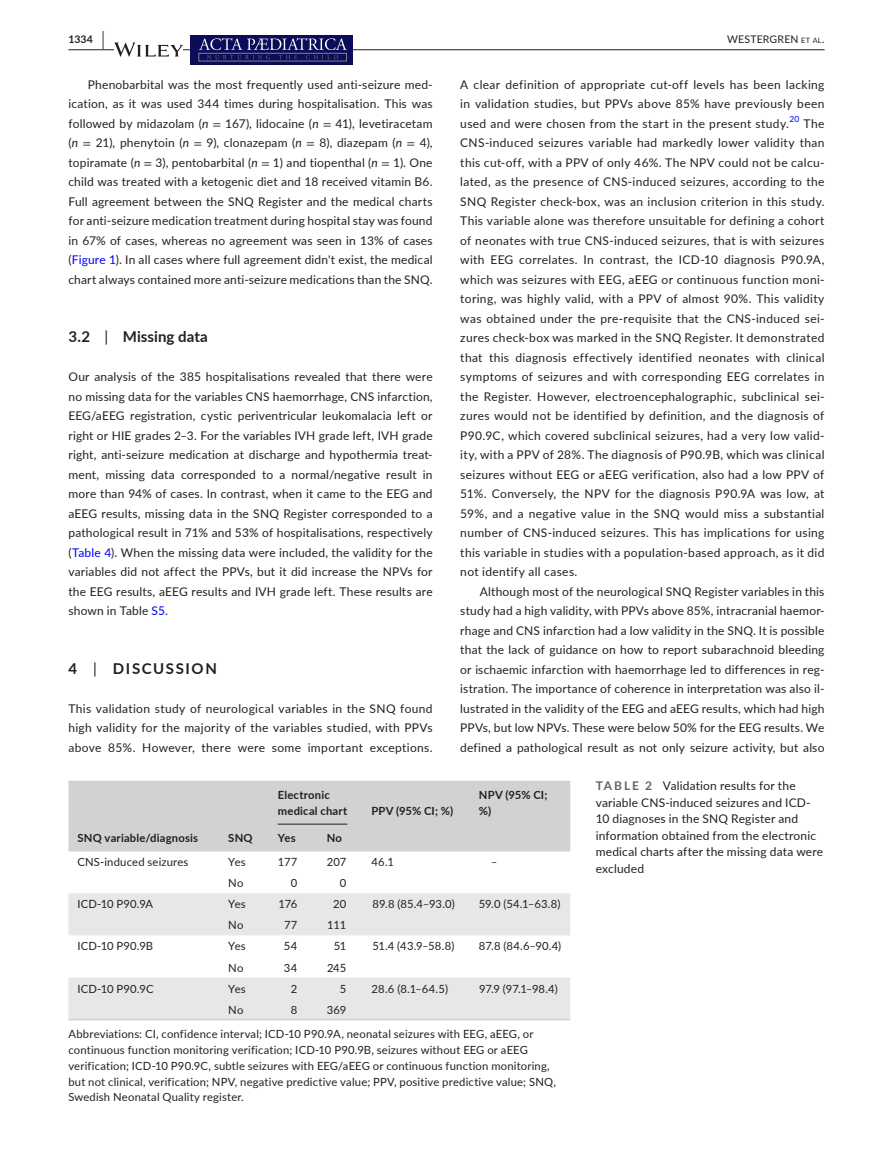
<style>
.page{position:relative;width:893px;height:1174px;background:#fff}
.page>*{position:absolute;margin:0;border:0;box-sizing:border-box;transform-origin:0 0}
.t1{font:700 15px "Lato";letter-spacing:.005em;color:#231f20}
.t2{font:700 15px "Lato";letter-spacing:.11em;color:#231f20}
.t3{font:12px/19.5px "Lato";letter-spacing:.015em;color:#231f20;text-align:justify}
.t4{font:11.25px/15.8px "Lato";letter-spacing:.015em;color:#231f20}
.t5{font:700 11.25px/15.8px "Lato";letter-spacing:.02em;color:#231f20}
.t6{font:10.5px "Lato";letter-spacing:.02em;color:#231f20}
.t7{font:700 10.5px "Lato";color:#231f20}
.s1{font-size:19.5px}
.s2{font-size:7.35px}
.s3{font-style:italic}
.s4{font-family:"STIX"}
.s5{color:#00f}
.s6{font-weight:400}
.s7{font-weight:700;color:#636366}
</style>
<div class="page">
<hr style="left:68px;top:49px;width:756px;height:1px;background:#231f20">
<svg style="left:114px;top:42px;width:69px;height:15px"></svg>
<svg style="left:191px;top:35px;width:162px;height:30px;fill:#0c0d5a"></svg>
<svg style="left:199px;top:38px;width:148px;height:21px"></svg>
<div style="left:68px;top:780px;width:502px;height:71px;background:#d1d2d4"></div>
<svg style="left:68px;top:893px;width:502px;height:125px;fill:#e6e7e9"></svg>
<hr style="left:68px;top:1018px;width:151px;height:2px;background:#d1d2d4">
<hr style="left:219px;top:1018px;width:50px;height:2px;background:#d1d2d4">
<hr style="left:269px;top:1018px;width:49px;height:2px;background:#d1d2d4">
<hr style="left:318px;top:1018px;width:44px;height:2px;background:#d1d2d4">
<hr style="left:362px;top:1018px;width:108px;height:2px;background:#d1d2d4">
<hr style="left:470px;top:1018px;width:100px;height:2px;background:#d1d2d4">
<hr style="left:278px;top:823px;width:69px;height:1px;background:#231f20">
<p class="t7" style="left:68px;top:31px;width:37px">1334 <span class="s1">|</span></p>
<p class="t6" style="left:727px;top:31px;width:99px">WESTERGREN <span class="s2">et al</span>.</p>
<p class="t3" style="left:68px;top:74px;width:366px;text-indent:20px">Phenobarbital was the most frequently used anti-seizure med&shy;ication, as it was used 344 times during hospitalisation. This was followed by midazolam (<span class="s3">n</span> <span class="s4">=</span> 167), lidocaine (<span class="s3">n</span> <span class="s4">=</span> 41), levetiracetam (<span class="s3">n</span> <span class="s4">=</span> 21), phenytoin (<span class="s3">n</span> <span class="s4">=</span> 9), clonazepam (<span class="s3">n</span> <span class="s4">=</span> 8), diazepam (<span class="s3">n</span> <span class="s4">=</span> 4), topiramate (<span class="s3">n</span> <span class="s4">=</span> 3), pentobarbital (<span class="s3">n</span> <span class="s4">=</span> 1) and tiopenthal (<span class="s3">n</span> <span class="s4">=</span> 1). One child was treated with a ketogenic diet and 18 received vitamin B6.<br>Full agreement between the SNQ Register and the medical charts for anti-seizure medication treatment during hospital stay was found in 67% of cases, whereas no agreement was seen in 13% of cases (<span class="s5">Figure 1</span>). In all cases where full agreement didn't exist, the medical chart always contained more anti-seizure medications than the SNQ.</p>
<p class="t3" style="left:460px;top:74px;width:366px">A clear definition of appropriate cut-off levels has been lacking in validation studies, but PPVs above 85% have previously been used and were chosen from the start in the present study.<sup>20</sup> The CNS-induced seizures variable had markedly lower validity than this cut-off, with a PPV of only 46%. The NPV could not be calcu&shy;lated, as the presence of CNS-induced seizures, according to the SNQ Register check-box, was an inclusion criterion in this study.<br>This variable alone was therefore unsuitable for defining a cohort of neonates with true CNS-induced seizures, that is with seizures with EEG correlates. In contrast, the ICD-10 diagnosis P90.9A, which was seizures with EEG, aEEG or continuous function moni&shy;toring, was highly valid, with a PPV of almost 90%. This validity was obtained under the pre-requisite that the CNS-induced sei&shy;zures check-box was marked in the SNQ Register. It demonstrated that this diagnosis effectively identified neonates with clinical symptoms of seizures and with corresponding EEG correlates in the Register. However, electroencephalographic, subclinical sei&shy;zures would not be identified by definition, and the diagnosis of P90.9C, which covered subclinical seizures, had a very low valid&shy;ity, with a PPV of 28%. The diagnosis of P90.9B, which was clinical seizures without EEG or aEEG verification, also had a low PPV of 51%. Conversely, the NPV for the diagnosis P90.9A was low, at 59%, and a negative value in the SNQ would miss a substantial number of CNS-induced seizures. This has implications for using this variable in studies with a population-based approach, as it did not identify all cases.</p>
<p class="t3" style="left:460px;top:581px;width:366px;text-indent:20px">Although most of the neurological SNQ Register variables in this study had a high validity, with PPVs above 85%, intracranial haemor&shy;rhage and CNS infarction had a low validity in the SNQ. It is possible that the lack of guidance on how to report subarachnoid bleeding or ischaemic infarction with haemorrhage led to differences in reg&shy;istration. The importance of coherence in interpretation was also il&shy;lustrated in the validity of the EEG and aEEG results, which had high PPVs, but low NPVs. These were below 50% for the EEG results. We defined a pathological result as not only seizure activity, but also</p>
<p class="t1" style="left:68px;top:326px;width:141px">3.2 <span class="s6">|</span> Missing data</p>
<p class="t3" style="left:68px;top:366px;width:366px">Our analysis of the 385 hospitalisations revealed that there were no missing data for the variables CNS haemorrhage, CNS infarction, EEG/aEEG registration, cystic periventricular leukomalacia left or right or HIE grades 2‒3. For the variables IVH grade left, IVH grade right, anti-seizure medication at discharge and hypothermia treat&shy;ment, missing data corresponded to a normal/negative result in more than 94% of cases. In contrast, when it came to the EEG and aEEG results, missing data in the SNQ Register corresponded to a pathological result in 71% and 53% of hospitalisations, respectively (<span class="s5">Table 4</span>). When the missing data were included, the validity for the variables did not affect the PPVs, but it did increase the NPVs for the EEG results, aEEG results and IVH grade left. These results are shown in Table <span class="s5">S5</span>.</p>
<p class="t2" style="left:68px;top:657px;width:150px">4 <span class="s6">|</span> DISCUSSION</p>
<p class="t3" style="left:68px;top:698px;width:366px">This validation study of neurological variables in the SNQ found high validity for the majority of the variables studied, with PPVs above 85%. However, there were some important exceptions.</p>
<p class="t5" style="left:77px;top:829px;width:122px">SNQ variable/diagnosis</p>
<p class="t5" style="left:228px;top:829px;width:26px">SNQ</p>
<p class="t5" style="left:278px;top:786px;width:71px">Electronic medical chart</p>
<p class="t5" style="left:278px;top:829px;width:19px">Yes</p>
<p class="t5" style="left:327px;top:829px;width:17px">No</p>
<p class="t5" style="left:371px;top:802px;width:83px">PPV (95% CI; %)</p>
<p class="t5" style="left:479px;top:786px;width:70px">NPV (95% CI; %)</p>
<p class="t4" style="left:77px;top:853px;width:113px">CNS-induced seizures</p>
<p class="t4" style="left:228px;top:853px;width:19px">Yes</p>
<p class="t4" style="left:278px;top:853px;width:21px">177</p>
<p class="t4" style="left:327px;top:853px;width:21px">207</p>
<p class="t4" style="left:371px;top:853px;width:24px">46.1</p>
<p class="t4" style="left:491px;top:853px;width:8px">‒</p>
<p class="t4" style="left:228px;top:874px;width:17px">No</p>
<p class="t4" style="left:291px;top:874px;width:8px">0</p>
<p class="t4" style="left:340px;top:874px;width:8px">0</p>
<p class="t4" style="left:77px;top:896px;width:77px">ICD-10 P90.9A</p>
<p class="t4" style="left:228px;top:896px;width:19px">Yes</p>
<p class="t4" style="left:279px;top:896px;width:20px">176</p>
<p class="t4" style="left:333px;top:896px;width:15px">20</p>
<p class="t4" style="left:373px;top:896px;width:84px">89.8 (85.4‒93.0)</p>
<p class="t4" style="left:479px;top:896px;width:83px">59.0 (54.1‒63.8)</p>
<p class="t4" style="left:228px;top:917px;width:17px">No</p>
<p class="t4" style="left:284px;top:917px;width:15px">77</p>
<p class="t4" style="left:327px;top:917px;width:20px">111</p>
<p class="t4" style="left:77px;top:938px;width:77px">ICD-10 P90.9B</p>
<p class="t4" style="left:228px;top:938px;width:19px">Yes</p>
<p class="t4" style="left:284px;top:938px;width:15px">54</p>
<p class="t4" style="left:334px;top:938px;width:14px">51</p>
<p class="t4" style="left:372px;top:938px;width:83px">51.4 (43.9‒58.8)</p>
<p class="t4" style="left:479px;top:938px;width:84px">87.8 (84.6‒90.4)</p>
<p class="t4" style="left:228px;top:959px;width:17px">No</p>
<p class="t4" style="left:284px;top:959px;width:15px">34</p>
<p class="t4" style="left:327px;top:959px;width:21px">245</p>
<p class="t4" style="left:77px;top:980px;width:78px">ICD-10 P90.9C</p>
<p class="t4" style="left:228px;top:980px;width:19px">Yes</p>
<p class="t4" style="left:291px;top:980px;width:8px">2</p>
<p class="t4" style="left:340px;top:980px;width:8px">5</p>
<p class="t4" style="left:372px;top:980px;width:78px">28.6 (8.1‒64.5)</p>
<p class="t4" style="left:479px;top:980px;width:80px">97.9 (97.1‒98.4)</p>
<p class="t4" style="left:228px;top:1001px;width:17px">No</p>
<p class="t4" style="left:291px;top:1001px;width:8px">8</p>
<p class="t4" style="left:327px;top:1001px;width:21px">369</p>
<p class="t4" style="left:68px;top:1026px;width:489px">Abbreviations: CI, confidence interval; ICD-10 P90.9A, neonatal seizures with EEG, aEEG, or continuous function monitoring verification; ICD-10 P90.9B, seizures without EEG or aEEG verification; ICD-10 P90.9C, subtle seizures with EEG/aEEG or continuous function monitoring, but not clinical, verification; NPV, negative predictive value; PPV, positive predictive value; SNQ, Swedish Neonatal Quality register.</p>
<p class="t3" style="left:596px;top:777px;width:229px;line-height:16.5px;text-align:left"><span class="s7">TABLE 2</span> Validation results for the variable CNS-induced seizures and ICD-10 diagnoses in the SNQ Register and information obtained from the electronic medical charts after the missing data were excluded</p>
</div>
